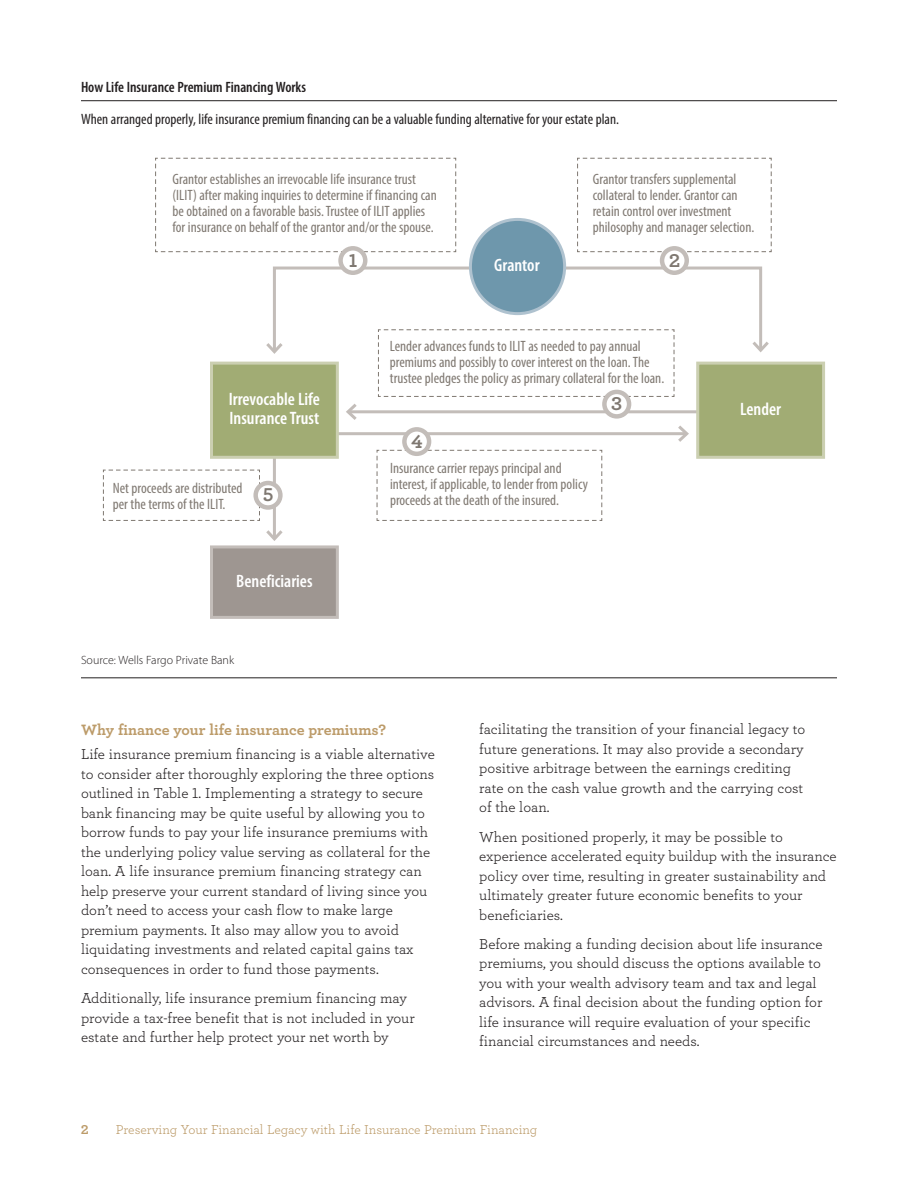
<style>
.page{position:relative;width:918px;height:1188px;background:#fff}
.page>*{position:absolute;margin:0;border:0;box-sizing:border-box;transform-origin:0 0}
.t1{font:700 19.5px "Archer";color:#7f7871}
.t2{font:600 condensed 18px/19.5px "Myriad Pro";color:#fff}
.Archer_Body_A-head_1{font:700 15.75px "Archer";letter-spacing:-.005em;color:#bc9b69}
.Archer_Body_10_13{font:15px/19.5px "Archer";color:#231f20}
.t3{font:condensed 15px/15.8px "Myriad Pro";color:#7f7871}
.t4{font:condensed 15px "Myriad Pro";color:#231f20}
.t5{font:600 condensed 15px "Myriad Pro";color:#231f20}
.t6{font:13.5px "Archer";color:#bc9b69}
.t7{font:700 13.5px "Archer";color:#bc9b69}
.t8{font:300 12px "Myriad Pro";color:#231f20}
</style>
<div class="page">
<hr style="left:81px;top:100px;width:756px;height:1px;background:#231f20">
<hr style="left:81px;top:678px;width:756px;height:1px;background:#231f20">
<hr style="left:273px;top:457px;width:3px;height:82px;background:#c3bdb9">
<svg style="left:266px;top:530px;width:17px;height:11px"></svg>
<svg style="left:577px;top:157px;width:195px;height:95px"></svg>
<svg style="left:155px;top:157px;width:301px;height:95px"></svg>
<svg style="left:103px;top:265px;width:669px;height:256px"></svg>
<div style="left:470px;top:219px;width:95px;height:95px;background:#6e97ac;border-radius:50%"></div>
<div style="left:469px;top:218px;width:97px;height:97px;border:3px solid #afc2cf;border-radius:50%"></div>
<div style="left:212px;top:363px;width:125px;height:94px;background:#a1ac74"></div>
<div style="left:210px;top:362px;width:129px;height:97px;border:3px solid #cbcfb1"></div>
<div style="left:698px;top:363px;width:126px;height:94px;background:#a1ac74"></div>
<div style="left:696px;top:362px;width:129px;height:97px;border:3px solid #cbcfb1"></div>
<div style="left:212px;top:547px;width:125px;height:70px;background:#9e9691"></div>
<div style="left:210px;top:545px;width:129px;height:74px;border:3px solid #c3bdb9"></div>
<svg style="left:341px;top:248px;width:24px;height:25px"></svg>
<div style="left:338px;top:246px;width:29px;height:29px;border:4px solid #c3bdb9;border-radius:50%"></div>
<svg style="left:662px;top:248px;width:25px;height:25px"></svg>
<div style="left:660px;top:246px;width:29px;height:29px;border:4px solid #c3bdb9;border-radius:50%"></div>
<svg style="left:404px;top:429px;width:25px;height:25px"></svg>
<div style="left:402px;top:427px;width:29px;height:29px;border:4px solid #c3bdb9;border-radius:50%"></div>
<svg style="left:256px;top:483px;width:24px;height:24px"></svg>
<div style="left:253px;top:481px;width:30px;height:29px;border:4px solid #c3bdb9;border-radius:50%"></div>
<svg style="left:604px;top:392px;width:25px;height:24px"></svg>
<div style="left:602px;top:390px;width:29px;height:29px;border:4px solid #c3bdb9;border-radius:50%"></div>
<p class="t5" style="left:81px;top:79px;width:226px">How Life Insurance Premium Financing Works</p>
<p class="t4" style="left:81px;top:110px;width:540px">When arranged properly, life insurance premium financing can be a valuable funding alternative for your estate plan.</p>
<p class="t3" style="left:172px;top:171px;width:266px">Grantor establishes an irrevocable life insurance trust (ILIT) after making inquiries to determine if financing can be obtained on a favorable basis. Trustee of ILIT applies for insurance on behalf of the grantor and/or the spouse.</p>
<p class="t3" style="left:593px;top:171px;width:163px">Grantor transfers supplemental collateral to lender. Grantor can retain control over investment philosophy and manager selection.</p>
<h1 class="t1" style="left:349px;top:245px;width:10px">1</h1>
<h1 class="t1" style="left:669px;top:245px;width:13px">2</h1>
<p class="t2" style="left:494px;top:256px;width:47px">Grantor</p>
<p class="t3" style="left:390px;top:338px;width:276px">Lender advances funds to ILIT as needed to pay annual premiums and possibly to cover interest on the loan. The trustee pledges the policy as primary collateral for the loan.</p>
<p class="t2" style="left:229px;top:389px;width:93px">Irrevocable Life<br>Insurance Trust</p>
<p class="t2" style="left:740px;top:399px;width:42px">Lender</p>
<h1 class="t1" style="left:611px;top:388px;width:13px">3</h1>
<p class="t3" style="left:113px;top:480px;width:131px">Net proceeds are distributed per the terms of the ILIT.</p>
<h1 class="t1" style="left:263px;top:480px;width:12px">5</h1>
<p class="t2" style="left:236px;top:571px;width:78px">Beneficiaries</p>
<p class="t8" style="left:81px;top:654px;width:155px">Source: Wells Fargo Private Bank</p>
<h1 class="t1" style="left:411px;top:426px;width:13px">4</h1>
<p class="t3" style="left:390px;top:460px;width:199px">Insurance carrier repays principal and interest, if applicable, to lender from policy proceeds at the death of the insured.</p>
<p class="Archer_Body_A-head_1" style="left:81px;top:717px;width:307px">Why finance your life insurance premiums?</p>
<p class="Archer_Body_10_13" style="left:81px;top:744px;width:355px">Life insurance premium financing is a viable alternative to consider after thoroughly exploring the three options</p>
<p class="Archer_Body_10_13" style="left:81px;top:783px;width:351px">outlined in Table 1. Implementing a strategy to secure bank financing may be quite useful by allowing you to borrow funds to pay your life insurance premiums with the underlying policy value serving as collateral for the loan. A life insurance premium financing strategy can help preserve your current standard of living since you don’t need to access your cash flow to make large premium payments. It also may allow you to avoid liquidating investments and related capital gains tax consequences in order to fund those payments.</p>
<p class="Archer_Body_10_13" style="left:81px;top:988px;width:335px">Additionally, life insurance premium financing may provide a tax-free benefit that is not included in your estate and further help protect your net worth by</p>
<p class="Archer_Body_10_13" style="left:479px;top:719px;width:328px">facilitating the transition of your financial legacy to future generations. It may also provide a secondary positive arbitrage between the earnings crediting rate on the cash value growth and the carrying cost of the loan.</p>
<p class="Archer_Body_10_13" style="left:479px;top:826px;width:359px">When positioned properly, it may be possible to experience accelerated equity buildup with the insurance policy over time, resulting in greater sustainability and ultimately greater future economic benefits to your beneficiaries.</p>
<p class="Archer_Body_10_13" style="left:479px;top:933px;width:345px">Before making a funding decision about life insurance premiums, you should discuss the options available to you with your wealth advisory team and tax and legal advisors. A final decision about the funding option for life insurance will require evaluation of your specific financial circumstances and needs.</p>
<p class="t7" style="left:81px;top:1119px;width:9px">2</p>
<p class="t6" style="left:116px;top:1120px;width:423px">Preserving Your Financial Legacy with Life Insurance Premium Financing</p>
</div>
